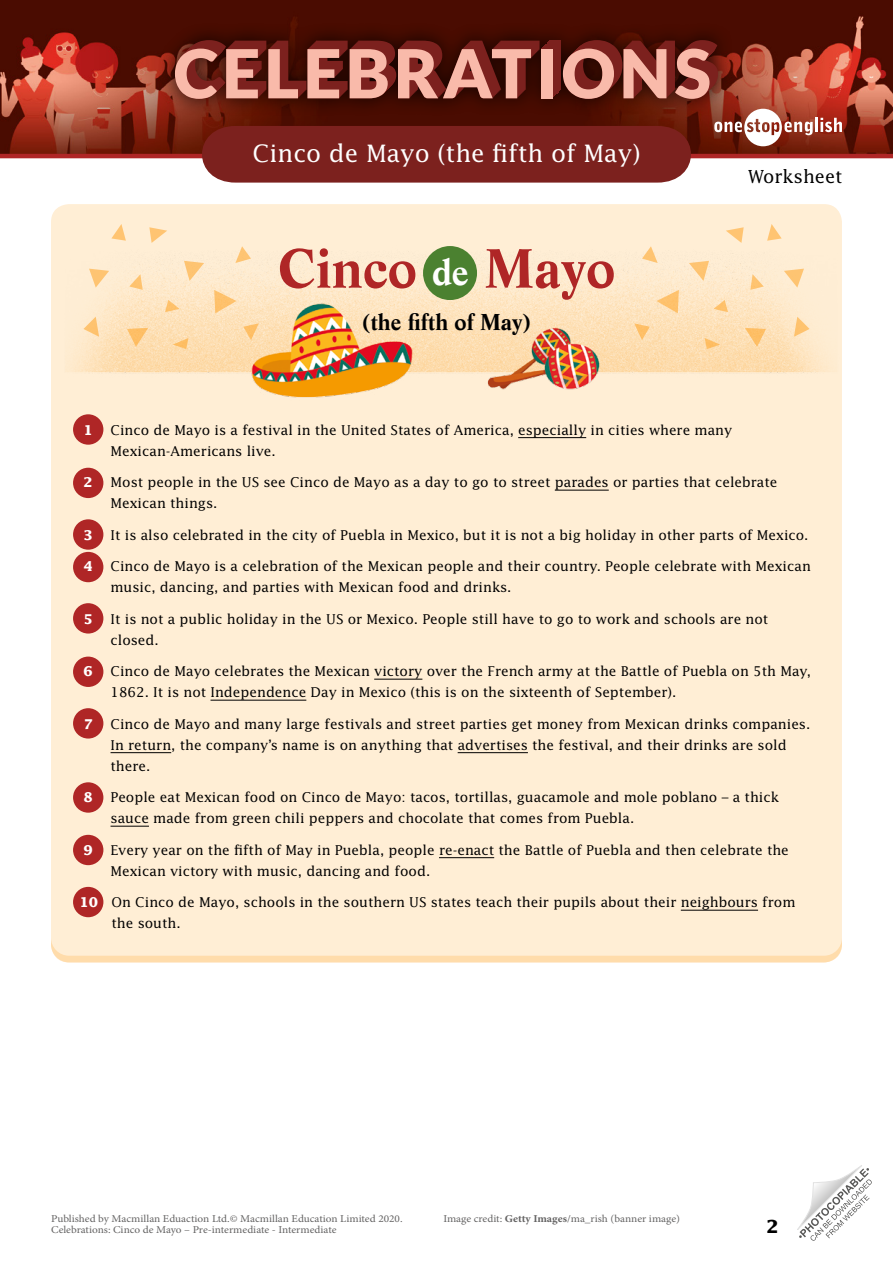
<style>
.page{position:relative;width:893px;height:1263px;background:#fff}
.page>*{position:absolute;margin:0;border:0;box-sizing:border-box;transform-origin:0 0}
.WS_-_Boxed_article_h{font:700 54px "Life LT Std";color:#af2626}
.t1{font:24px "Lucida Std";color:#fff}
.WS_-_Boxed_article_h-2{font:700 22.5px "Life LT Std";color:#000}
.t2{font:18px "Lucida Std";color:#000}
.t3{font:700 18px "Lucida Std";color:#000}
.WS_-_9pt_body{font:13.5px/21px "Lucida Std";color:#000}
.WS_-_9pt_body-2{font:700 13.5px "Lucida Std";color:#fff}
.t4{font:10.5px "Minion Pro";color:#646363;scale:1.08 1}
.s1{font-size:36px;color:#fff}
.s2{font-weight:700;color:#fff}
.s3{font-weight:700}
</style>
<div class="page">
<img style="left:0;top:0;width:893px;height:154px">
<div style="left:157px;top:22px;width:578px;height:95px;background:#000;opacity:.75"></div>
<div style="left:549px;top:41px;width:12px;height:49px;background:#7c211e"></div>
<div style="left:548px;top:41px;width:12px;height:50px;background:#7c211e"></div>
<div style="left:548px;top:42px;width:11px;height:50px;background:#7c211e"></div>
<div style="left:547px;top:43px;width:11px;height:49px;background:#7c211e"></div>
<div style="left:546px;top:44px;width:11px;height:49px;background:#7c211e"></div>
<div style="left:545px;top:45px;width:12px;height:49px;background:#7c211e"></div>
<div style="left:544px;top:46px;width:12px;height:49px;background:#7c211e"></div>
<div style="left:543px;top:47px;width:12px;height:49px;background:#7c211e"></div>
<div style="left:542px;top:47px;width:12px;height:50px;background:#7c211e"></div>
<svg style="left:552px;top:49px;width:1px;height:48px"></svg>
<svg style="left:175px;top:40px;width:365px;height:59px;background:#98554c"></svg>
<div style="left:541px;top:49px;width:11px;height:49px;background:#f9baaa"></div>
<svg style="left:563px;top:40px;width:155px;height:59px;background:#9d594f"></svg>
<svg style="left:714px;top:109px;width:99px;height:37px"></svg>
<hr style="left:815px;top:118px;width:3px;height:14px;background:#fff">
<svg style="left:820px;top:118px;width:22px;height:14px"></svg>
<svg style="left:797px;top:1165px;width:75px;height:76px"></svg>
<hr style="left:0;top:154px;width:893px;height:4px;background:#af2626">
<svg style="left:191px;top:126px;width:511px;height:57px;background:#802925"></svg>
<div style="left:51px;top:204px;width:791px;height:758px;background:#ffeed5;border-radius:18px"></div>
<div style="left:73px;top:414px;width:30px;height:31px;background:#af2626;border-radius:50%"></div>
<svg style="left:51px;top:940px;width:791px;height:22px"></svg>
<img style="left:72px;top:246px;width:756px;height:152px">
<div style="left:423px;top:246px;width:54px;height:54px;background:#4b8130;border-radius:50%"></div>
<svg style="left:214px;top:290px;width:22px;height:23px"></svg>
<svg style="left:184px;top:261px;width:20px;height:20px"></svg>
<svg style="left:127px;top:328px;width:21px;height:19px"></svg>
<svg style="left:129px;top:274px;width:14px;height:16px"></svg>
<svg style="left:149px;top:227px;width:18px;height:16px"></svg>
<svg style="left:165px;top:300px;width:15px;height:12px"></svg>
<svg style="left:235px;top:246px;width:16px;height:17px"></svg>
<svg style="left:243px;top:323px;width:16px;height:17px"></svg>
<svg style="left:83px;top:317px;width:16px;height:20px"></svg>
<svg style="left:89px;top:269px;width:20px;height:19px"></svg>
<svg style="left:173px;top:338px;width:15px;height:11px"></svg>
<svg style="left:111px;top:224px;width:15px;height:17px"></svg>
<svg style="left:656px;top:290px;width:23px;height:23px"></svg>
<svg style="left:689px;top:261px;width:20px;height:20px"></svg>
<svg style="left:745px;top:328px;width:21px;height:19px"></svg>
<svg style="left:750px;top:274px;width:14px;height:16px"></svg>
<svg style="left:726px;top:227px;width:18px;height:16px"></svg>
<svg style="left:713px;top:300px;width:15px;height:12px"></svg>
<svg style="left:642px;top:246px;width:16px;height:17px"></svg>
<svg style="left:634px;top:323px;width:16px;height:17px"></svg>
<svg style="left:794px;top:317px;width:16px;height:20px"></svg>
<svg style="left:784px;top:269px;width:20px;height:19px"></svg>
<svg style="left:705px;top:338px;width:15px;height:11px"></svg>
<svg style="left:767px;top:224px;width:15px;height:17px"></svg>
<div style="left:73px;top:468px;width:30px;height:30px;background:#af2626;border-radius:50%"></div>
<div style="left:73px;top:519px;width:30px;height:31px;background:#af2626;border-radius:50%"></div>
<div style="left:73px;top:552px;width:30px;height:30px;background:#af2626;border-radius:50%"></div>
<div style="left:73px;top:603px;width:30px;height:30px;background:#af2626;border-radius:50%"></div>
<div style="left:73px;top:657px;width:30px;height:30px;background:#af2626;border-radius:50%"></div>
<div style="left:73px;top:708px;width:30px;height:30px;background:#af2626;border-radius:50%"></div>
<div style="left:73px;top:782px;width:30px;height:31px;background:#af2626;border-radius:50%"></div>
<div style="left:73px;top:835px;width:30px;height:30px;background:#af2626;border-radius:50%"></div>
<div style="left:73px;top:887px;width:30px;height:30px;background:#af2626;border-radius:50%"></div>
<hr style="left:518px;top:437px;width:68px;height:1px;background:#000">
<hr style="left:555px;top:490px;width:54px;height:1px;background:#000">
<hr style="left:374px;top:679px;width:48px;height:1px;background:#000">
<hr style="left:211px;top:700px;width:95px;height:1px;background:#000">
<hr style="left:111px;top:752px;width:60px;height:1px;background:#000">
<hr style="left:458px;top:752px;width:70px;height:1px;background:#000">
<hr style="left:111px;top:826px;width:38px;height:1px;background:#000">
<hr style="left:439px;top:857px;width:55px;height:1px;background:#000">
<hr style="left:681px;top:910px;width:77px;height:1px;background:#000">
<h2 class="t1" style="left:252px;top:139px;width:389px">Cinco de Mayo (the fifth of May)</h2>
<p class="WS_-_Boxed_article_h" style="left:278px;top:236px;width:339px">Cinco <span class="s1">de</span> Mayo</p>
<p class="WS_-_Boxed_article_h-2" style="left:362px;top:308px;width:171px">(the fifth of May)</p>
<h3 class="t2" style="left:748px;top:165px;width:96px">Worksheet</h3>
<p class="WS_-_9pt_body-2" style="left:84px;top:422px;width:11px">1</p>
<p class="WS_-_9pt_body" style="left:111px;top:419px;width:623px">Cinco de Mayo is a festival in the United States of America, especially in cities where many<br>Mexican-Americans live.</p>
<p class="WS_-_9pt_body-2" style="left:84px;top:474px;width:11px">2</p>
<p class="WS_-_9pt_body" style="left:111px;top:471px;width:668px">Most people in the US see Cinco de Mayo as a day to go to street parades or parties that celebrate<br>Mexican things.</p>
<p class="WS_-_9pt_body-2" style="left:84px;top:527px;width:11px">3</p>
<p class="WS_-_9pt_body" style="left:111px;top:524px;width:699px">It is also celebrated in the city of Puebla in Mexico, but it is not a big holiday in other parts of Mexico.</p>
<p class="WS_-_9pt_body-2" style="left:84px;top:558px;width:11px">4</p>
<p class="WS_-_9pt_body" style="left:111px;top:555px;width:702px">Cinco de Mayo is a celebration of the Mexican people and their country. People celebrate with Mexican music, dancing, and parties with Mexican food and drinks.</p>
<p class="WS_-_9pt_body-2" style="left:84px;top:611px;width:11px">5</p>
<p class="WS_-_9pt_body" style="left:111px;top:608px;width:659px">It is not a public holiday in the US or Mexico. People still have to go to work and schools are not closed.</p>
<p class="WS_-_9pt_body-2" style="left:84px;top:663px;width:11px">6</p>
<p class="WS_-_9pt_body" style="left:111px;top:660px;width:702px">Cinco de Mayo celebrates the Mexican victory over the French army at the Battle of Puebla on 5th May,<br>1862. It is not Independence Day in Mexico (this is on the sixteenth of September).</p>
<p class="WS_-_9pt_body-2" style="left:84px;top:716px;width:11px">7</p>
<p class="WS_-_9pt_body" style="left:111px;top:713px;width:701px">Cinco de Mayo and many large festivals and street parties get money from Mexican drinks companies.<br>In return, the company’s name is on anything that advertises the festival, and their drinks are sold there.</p>
<p class="WS_-_9pt_body-2" style="left:84px;top:789px;width:11px">8</p>
<p class="WS_-_9pt_body" style="left:111px;top:786px;width:670px">People eat Mexican food on Cinco de Mayo: tacos, tortillas, guacamole and mole poblano – a thick sauce made from green chili peppers and chocolate that comes from Puebla.</p>
<p class="WS_-_9pt_body-2" style="left:84px;top:842px;width:11px">9</p>
<p class="WS_-_9pt_body" style="left:111px;top:839px;width:680px">Every year on the fifth of May in Puebla, people re-enact the Battle of Puebla and then celebrate the<br>Mexican victory with music, dancing and food.</p>
<p class="WS_-_9pt_body" style="left:111px;top:891px;width:685px;text-indent:-32px"><span class="s2">10</span> On Cinco de Mayo, schools in the southern US states teach their pupils about their neighbours from the south.</p>
<p class="t4" style="left:51px;top:1212px;width:327px">Published by Macmillan Eduaction Ltd.© Macmillan Education Limited 2020.</p>
<p class="t4" style="left:443px;top:1212px;width:221px">Image credit: <span class="s3">Getty Images</span>/ma_rish (banner image)</p>
<p class="t4" style="left:51px;top:1222px;width:266px">Celebrations: Cinco de Mayo – Pre-intermediate - Intermediate</p>
<h3 class="t3" style="left:766px;top:1215px;width:14px">2</h3>
</div>
